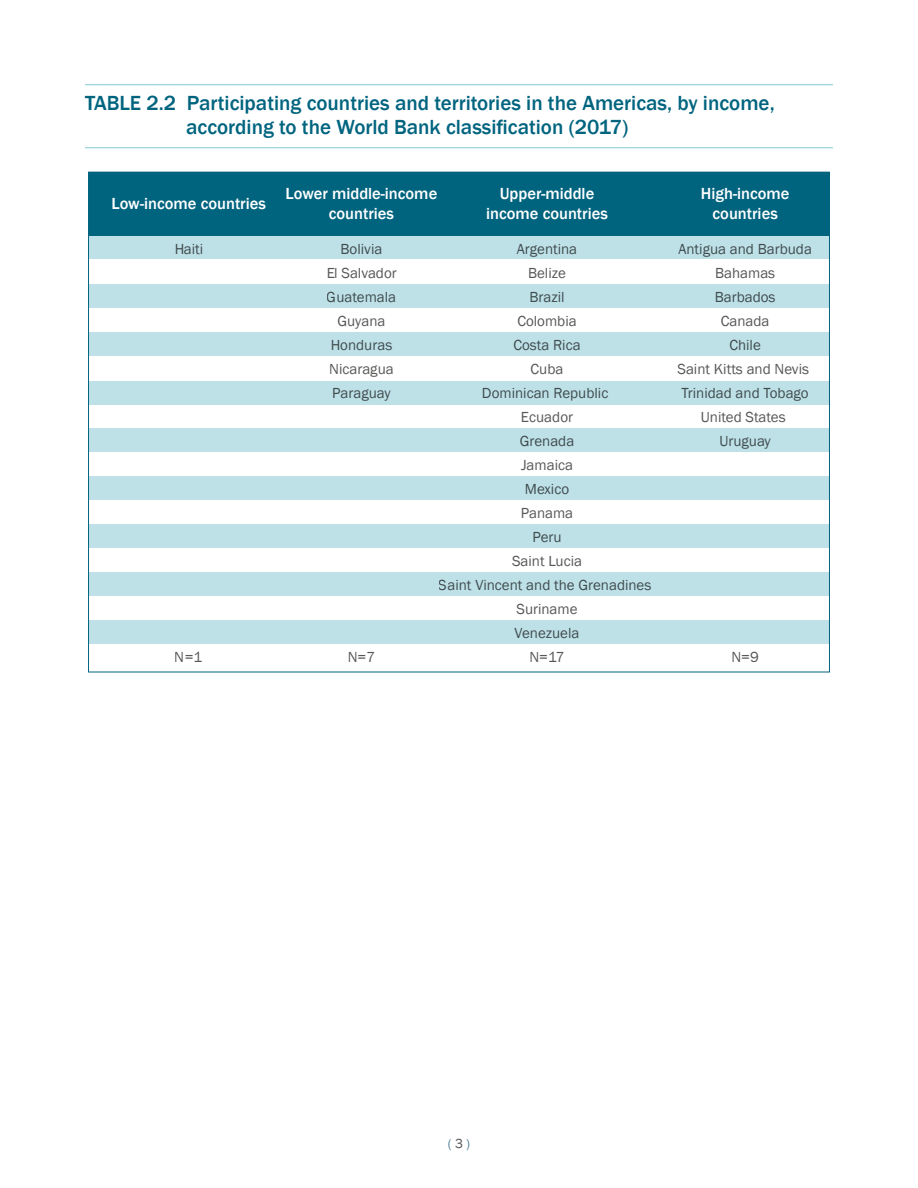
<style>
.page{position:relative;width:918px;height:1188px;background:#fff}
.page>*{position:absolute;margin:0;border:0;box-sizing:border-box;transform-origin:0 0}
.t1{font:500 21px/24px "Franklin Gothic";color:#00647f}
.t2{font:500 16.5px/19.8px "Franklin Gothic";color:#fff;text-align:center}
.t3{font:15px/24px "Franklin Gothic";color:#575756;text-align:center}
.t4{font:13.5px "Franklin Gothic";color:#4b7d95}
.s1{color:#575756}
</style>
<div class="page">
<hr style="left:85px;top:147px;width:748px;height:1px;background:#91ced9">
<hr style="left:85px;top:84px;width:748px;height:1px;background:#91ced9">
<div style="left:89px;top:236px;width:740px;height:23px;background:#bee1e8"></div>
<div style="left:89px;top:284px;width:740px;height:24px;background:#bee1e8"></div>
<div style="left:89px;top:332px;width:740px;height:23px;background:#bee1e8"></div>
<div style="left:89px;top:381px;width:740px;height:24px;background:#bee1e8"></div>
<div style="left:89px;top:429px;width:740px;height:23px;background:#bee1e8"></div>
<div style="left:89px;top:476px;width:740px;height:24px;background:#bee1e8"></div>
<div style="left:89px;top:524px;width:740px;height:24px;background:#bee1e8"></div>
<div style="left:89px;top:572px;width:740px;height:24px;background:#bee1e8"></div>
<div style="left:89px;top:621px;width:740px;height:23px;background:#bee1e8"></div>
<div style="left:89px;top:172px;width:740px;height:64px;background:#00647f"></div>
<h1 class="t1" style="left:186px;top:92px;width:590px;text-indent:-101px">TABLE 2.2 Participating countries and territories in the Americas, by income, according to the World Bank classification (2017)</h1>
<p class="t2" style="left:111px;top:194px;width:156px">Low-income countries</p>
<p class="t2" style="left:286px;top:184px;width:153px">Lower middle-income countries</p>
<p class="t2" style="left:486px;top:184px;width:123px">Upper-middle income countries</p>
<p class="t2" style="left:701px;top:184px;width:90px">High-income countries</p>
<p class="t3" style="left:174px;top:237px;width:31px">Haiti</p>
<p class="t3" style="left:326px;top:237px;width:72px">Bolivia<br>El Salvador<br>Guatemala<br>Guyana<br>Honduras<br>Nicaragua<br>Paraguay</p>
<p class="t3" style="left:439px;top:237px;width:214px">Argentina<br>Belize<br>Brazil<br>Colombia<br>Costa Rica<br>Cuba<br>Dominican Republic<br>Ecuador<br>Grenada<br>Jamaica<br>Mexico<br>Panama<br>Peru<br>Saint Lucia<br>Saint Vincent and the Grenadines<br>Suriname<br>Venezuela<br>N=17</p>
<p class="t3" style="left:677px;top:237px;width:136px">Antigua and Barbuda<br>Bahamas<br>Barbados<br>Canada<br>Chile<br>Saint Kitts and Nevis<br>Trinidad and Tobago<br>United States<br>Uruguay</p>
<p class="t3" style="left:175px;top:645px;width:29px">N=1</p>
<p class="t3" style="left:731px;top:645px;width:29px">N=9</p>
<p class="t3" style="left:348px;top:645px;width:29px">N=7</p>
<p class="t4" style="left:448px;top:1135px;width:24px">( <span class="s1">3</span> )</p>
</div>
